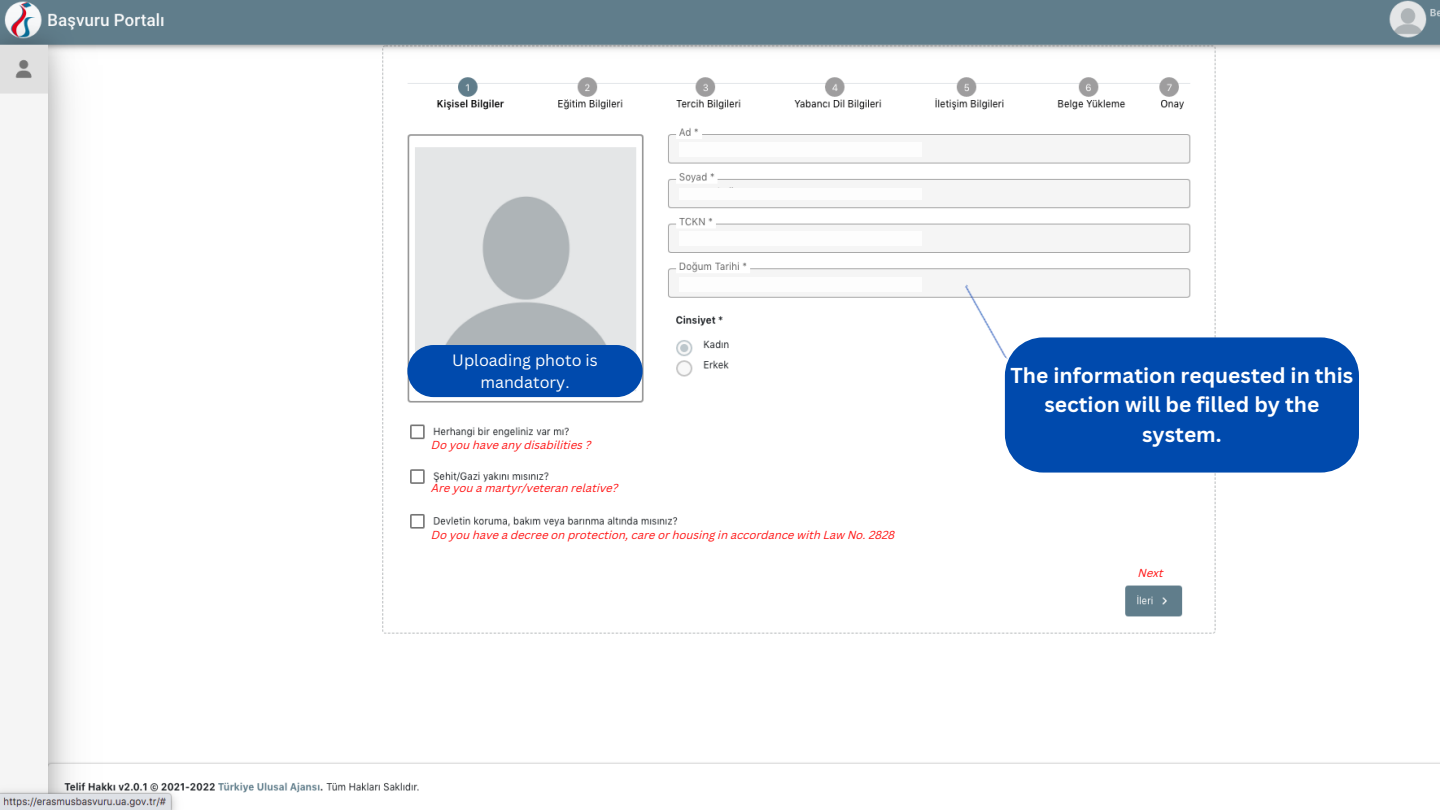
<style>
.page{position:relative;width:1440px;height:810px;background:#fff}
.page>*{position:absolute;margin:0;border:0;box-sizing:border-box;transform-origin:0 0}
.t1{font:700 21px/29.2px "Canva Sans";color:#fff;text-align:center}
.t2{font:16px/21.8px "Canva Sans";color:#fff;text-align:center}
.t3{font:italic 11.3px "Canva Sans";color:#ff1616}
</style>
<div class="page">
<img style="left:0;top:0;width:1440px;height:810px">
<div style="left:679px;top:142px;width:243px;height:14px;background:#fdfdfd"></div>
<div style="left:679px;top:188px;width:243px;height:12px;background:#fdfdfd"></div>
<div style="left:679px;top:232px;width:243px;height:14px;background:#fdfdfd"></div>
<div style="left:679px;top:278px;width:243px;height:14px;background:#fdfdfd"></div>
<div style="left:1005px;top:337px;width:354px;height:136px;background:#004aad"></div>
<div style="left:407px;top:345px;width:236px;height:52px;background:#004aad;border-radius:26px"></div>
<img style="left:944px;top:285px;width:86px;height:74px">
<p class="t2" style="left:452px;top:349px;width:147px">Uploading photo is mandatory.</p>
<p class="t3" style="left:432px;top:440px;width:161px">Do you have any disabilities ?</p>
<p class="t3" style="left:432px;top:483px;width:188px">Are you a martyr/veteran relative?</p>
<p class="t3" style="left:432px;top:530px;width:465px">Do you have a decree on protection, care or housing in accordance with Law No. 2828</p>
<p class="t1" style="left:1010px;top:360px;width:344px">The information requested in this section will be filled by the system.</p>
<p class="t3" style="left:1138px;top:568px;width:27px">Next</p>
</div>
